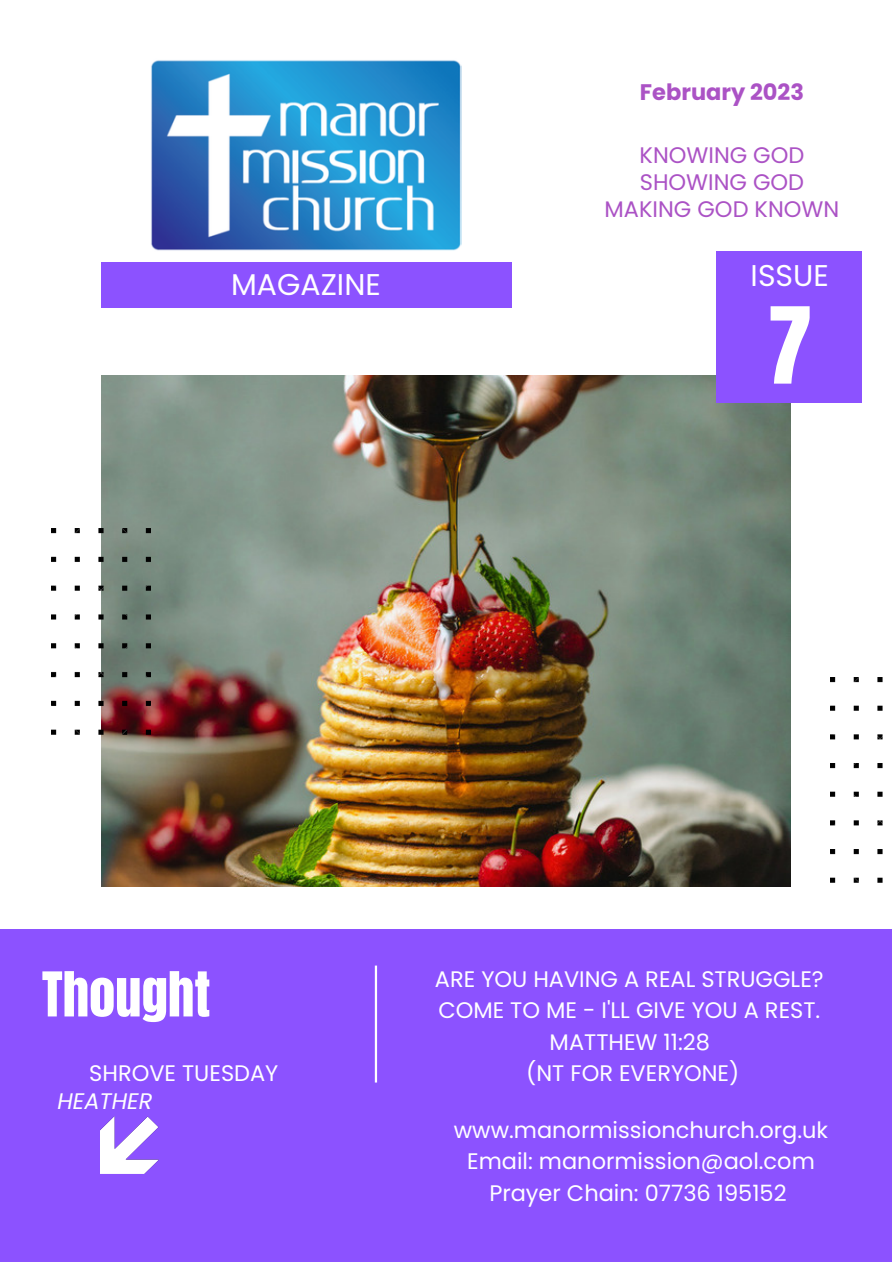
<style>
.page{position:relative;width:893px;height:1264px;background:#fff}
.page>*{position:absolute;margin:0;border:0;box-sizing:border-box;transform-origin:0 0}
.t1{font:89.85px "Anton";color:#fff}
.t2{font:52.5px "Anton";color:#fff}
.t3{font:30px "Poppins";color:#fff}
.t4{font:22.5px/31.5px "Poppins";color:#fff;text-align:center}
.t5{font:22.5px "Poppins";color:#ab52c5}
.t6{font:700 22.5px "Poppins";color:#ab52c5}
.t7{font:italic 22.5px "Poppins";color:#fff}
</style>
<div class="page">
<div style="left:0;top:929px;width:891px;height:332px;background:#8c52ff"></div>
<img style="left:101px;top:1116px;width:57px;height:57px">
<img style="left:102px;top:375px;width:688px;height:511px">
<div style="left:101px;top:262px;width:410px;height:45px;background:#8c52ff"></div>
<div style="left:716px;top:251px;width:146px;height:152px;background:#8c52ff"></div>
<img style="left:51px;top:528px;width:99px;height:206px">
<img style="left:830px;top:677px;width:53px;height:206px">
<hr style="left:375px;top:965px;width:2px;height:117px;background:#fff">
<img style="left:151px;top:60px;width:311px;height:191px">
<h3 class="t3" style="left:231px;top:263px;width:151px">MAGAZINE</h3>
<p class="t6" style="left:640px;top:76px;width:165px">February 2023</p>
<p class="t5" style="left:639px;top:139px;width:166px">KNOWING GOD</p>
<p class="t5" style="left:639px;top:166px;width:166px">SHOWING GOD</p>
<p class="t5" style="left:604px;top:193px;width:236px">MAKING GOD KNOWN</p>
<h3 class="t3" style="left:750px;top:254px;width:80px">ISSUE</h3>
<h1 class="t1" style="left:767px;top:281px;width:46px">7</h1>
<h2 class="t2" style="left:42px;top:956px;width:170px">Thought</h2>
<p class="t4" style="left:89px;top:1057px;width:191px">SHROVE TUESDAY</p>
<p class="t7" style="left:57px;top:1085px;width:97px">HEATHER</p>
<p class="t4" style="left:435px;top:963px;width:390px;text-align:left">ARE YOU HAVING A REAL STRUGGLE?<br>COME TO ME - I'LL GIVE YOU A REST.</p>
<p class="t4" style="left:526px;top:1026px;width:215px">MATTHEW 11:28<br>(NT FOR EVERYONE)</p>
<p class="t4" style="left:453px;top:1114px;width:376px">www.manormissionchurch.org.uk<br>Email: manormission@aol.com<br>Prayer Chain: 07736 195152</p>
</div>
